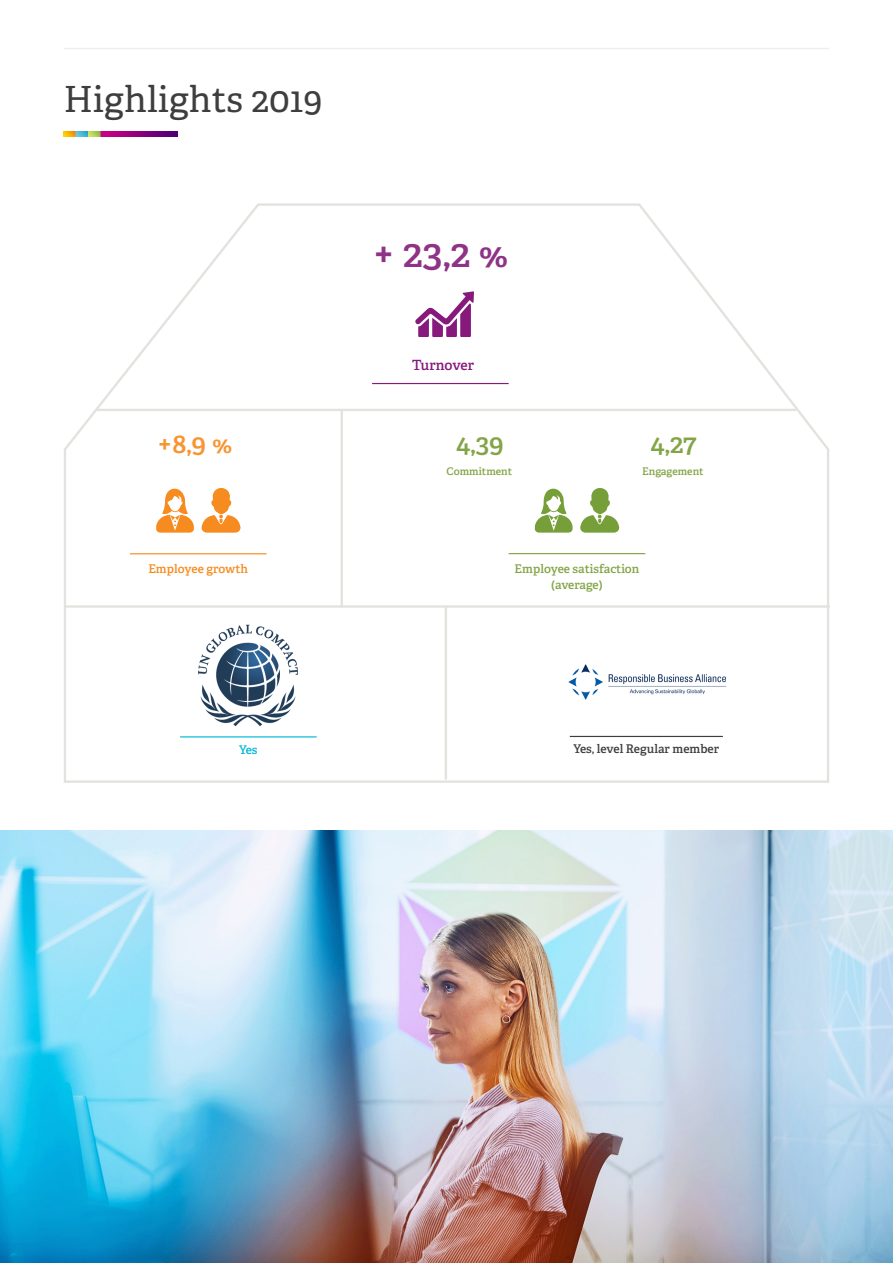
<style>
.page{position:relative;width:893px;height:1263px;background:#fff}
.page>*{position:absolute;margin:0;border:0;box-sizing:border-box;transform-origin:0 0}
.t1{font:600 39.45px "Adelle";color:#8e3386}
.Rubrik_2{font:36px "Adelle";letter-spacing:.01em;color:#3e3e3f}
.Brödtext{font:600 27px "Adelle";color:#83a547}
.t2{font:600 27px "Adelle";color:#f79532}
.Rubrik_4{font:600 14.1px "Adelle";color:#87197d}
.Rubrik_4-2{font:600 12px/16.5px "Adelle";color:#83a547;text-align:center}
.Rubrik_4-3{font:600 12px "Adelle";color:#3e3e3f}
.Rubrik_4-4{font:600 12px "Adelle";color:#f68b1f}
.Rubrik_4-5{font:600 12px "Adelle";color:#00b9da}
.Rubrik_4-6{font:600 10.5px "Adelle";color:#83a547}
</style>
<div class="page">
<hr style="left:64px;top:48px;width:765px;height:1px;background:#57585a">
<img style="left:0;top:831px;width:893px;height:432px">
<svg style="left:64px;top:203px;width:765px;height:580px"></svg>
<hr style="left:341px;top:411px;width:2px;height:197px;background:#e2e2de">
<hr style="left:445px;top:606px;width:2px;height:174px;background:#e2e2de">
<hr style="left:97px;top:409px;width:699px;height:2px;background:#e2e2de">
<hr style="left:64px;top:605px;width:766px;height:3px;background:#e2e2de">
<img style="left:198px;top:621px;width:100px;height:108px">
<hr style="left:372px;top:383px;width:137px;height:1px;background:#87197d">
<svg style="left:154px;top:488px;width:87px;height:45px"></svg>
<svg style="left:532px;top:488px;width:88px;height:45px"></svg>
<hr style="left:180px;top:736px;width:137px;height:1px;background:#00b9da">
<hr style="left:509px;top:553px;width:136px;height:1px;background:#83a547">
<hr style="left:130px;top:553px;width:137px;height:1px;background:#f68b1f">
<svg style="left:415px;top:291px;width:59px;height:46px"></svg>
<hr style="left:570px;top:736px;width:153px;height:1px;background:#3e3e3f">
<img style="left:567px;top:664px;width:161px;height:36px">
<img style="left:64px;top:132px;width:114px;height:4px">
<p class="Rubrik_2" style="left:64px;top:77px;width:260px">Highlights 2019</p>
<p class="t1" style="left:372px;top:228px;width:138px">+ 23,2 %</p>
<p class="Rubrik_4" style="left:412px;top:356px;width:64px">Turnover</p>
<p class="t2" style="left:157px;top:426px;width:77px">+8,9 %</p>
<p class="Brödtext" style="left:456px;top:426px;width:49px">4,39</p>
<p class="Brödtext" style="left:650px;top:426px;width:47px">4,27</p>
<p class="Rubrik_4-4" style="left:148px;top:561px;width:101px">Employee growth</p>
<p class="Rubrik_4-5" style="left:239px;top:742px;width:20px">Yes</p>
<p class="Rubrik_4-6" style="left:447px;top:465px;width:67px">Commitment</p>
<p class="Rubrik_4-6" style="left:642px;top:465px;width:63px">Engagement</p>
<p class="Rubrik_4-2" style="left:515px;top:560px;width:126px">Employee satisfaction (average)</p>
<p class="Rubrik_4-3" style="left:573px;top:741px;width:147px">Yes, level Regular member</p>
</div>
